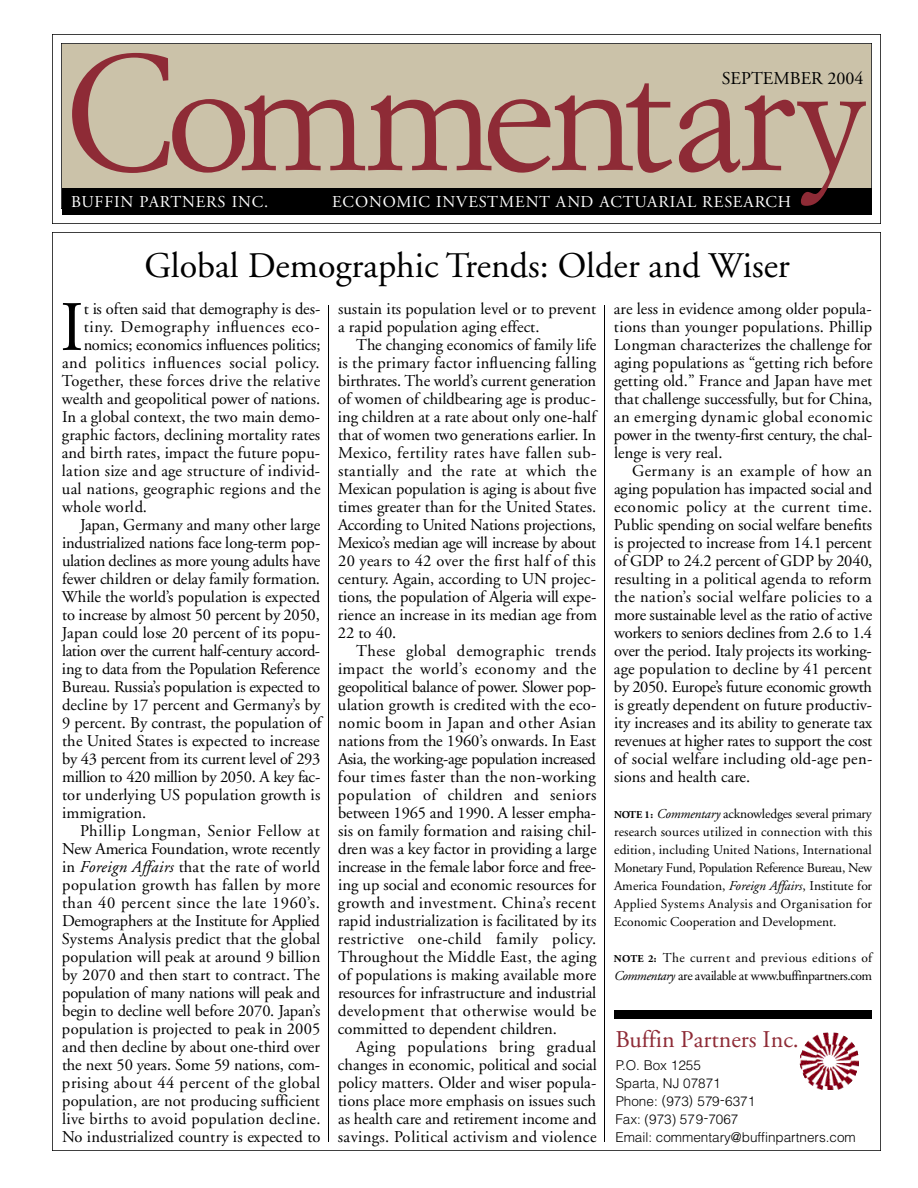
<style>
.page{position:relative;width:918px;height:1188px;background:#fff}
.page>*{position:absolute;margin:0;border:0;box-sizing:border-box;transform-origin:0 0}
.t1{font:162px "Italian Garamond BT";letter-spacing:-.04em;color:#8e2b36}
.t2{font:70.8px "Adobe Garamond";color:#000}
.t3{font:36px "Adobe Garamond";color:#000}
.t4{font:24px "Adobe Garamond";color:#8e2b36}
.t5{font:18px "Adobe Garamond";color:#000}
.t6{font:16.5px/18px "Adobe Garamond";color:#000;text-align:justify}
.t7{font:16.5px "Adobe Garamond";letter-spacing:-.025em;color:#000}
.t8{font:16.5px "Adobe Garamond";letter-spacing:.025em;color:#000}
.t9{font:16.5px "Adobe Garamond";letter-spacing:.045em;color:#000}
.t10{font:16.5px "Adobe Garamond";letter-spacing:.045em;color:#fff}
.t11{font:13.5px/18px "Adobe Garamond";color:#000;text-align:justify}
.t12{font:300 13.5px/18px "Helvetica";color:#000}
.s1{font-style:italic}
.s2{font-weight:700;font-size:10.5px}
</style>
<div class="page">
<img style="left:53px;top:35px;width:828px;height:189px">
<hr style="left:328px;top:305px;width:1px;height:837px;background:#000">
<hr style="left:604px;top:305px;width:1px;height:837px;background:#000">
<div style="left:62px;top:188px;width:810px;height:27px;background:#000"></div>
<img style="left:800px;top:1033px;width:59px;height:57px">
<div style="left:614px;top:1010px;width:258px;height:9px;background:#000"></div>
<h1 class="t1" style="left:66px;top:47px;width:800px">Commentary</h1>
<p class="t5" style="left:722px;top:71px;width:143px">SEPTEMBER 2004</p>
<p class="t10" style="left:71px;top:195px;width:199px">BUFFIN PA RTNERS INC.</p>
<p class="t10" style="left:332px;top:195px;width:461px">ECONOMIC INVESTMENT AND AC T UARIAL RESEARC H</p>
<h3 class="t3" style="left:144px;top:251px;width:647px">Global Demographic Trends: Older and Wiser</h3>
<h2 class="t2" style="left:60px;top:299px;width:25px">I</h2>
<p class="t6" style="left:84px;top:301px;width:238px">t is often said that demography is des-</p>
<p class="t9" style="left:84px;top:320px;width:237px">t i n y. Demography influences eco-</p>
<p class="t6" style="left:84px;top:337px;width:238px">nomics; economics influences politics;</p>
<p class="t9" style="left:62px;top:356px;width:259px">and politics influences social policy.</p>
<p class="t8" style="left:62px;top:374px;width:260px">To g e t h e r, these forces drive the re l a t i ve</p>
<p class="t6" style="left:62px;top:391px;width:260px">wealth and geopolitical power of nations.</p>
<p class="t6" style="left:62px;top:409px;width:260px">In a global context, the two main demo-</p>
<p class="t6" style="left:62px;top:427px;width:260px">graphic factors, declining mortality rates</p>
<p class="t6" style="left:62px;top:445px;width:260px">and birth rates, impact the future popu-</p>
<p class="t8" style="left:62px;top:464px;width:260px">lation size and age stru c t u re of individ-</p>
<p class="t8" style="left:62px;top:482px;width:260px">ual nations, geographic regions and the</p>
<p class="t6" style="left:62px;top:499px;width:86px">whole world.</p>
<p class="t6" style="left:80px;top:517px;width:242px">Japan, Germany and many other large</p>
<p class="t7" style="left:62px;top:536px;width:260px">i n d u s t r i a l i zed nations face long-term pop-</p>
<p class="t7" style="left:62px;top:554px;width:260px">ulation declines as more young adults have</p>
<p class="t6" style="left:62px;top:571px;width:259px">f ewer children or delay family formation.</p>
<p class="t6" style="left:62px;top:589px;width:260px">While the world’s population is expected</p>
<p class="t6" style="left:62px;top:607px;width:260px">to increase by almost 50 percent by 2050,</p>
<p class="t6" style="left:62px;top:625px;width:260px">Japan could lose 20 percent of its popu-</p>
<p class="t7" style="left:62px;top:644px;width:259px">lation over the current half-century accord-</p>
<p class="t7" style="left:62px;top:662px;width:260px">ing to data from the Population Re f e re n c e</p>
<p class="t6" style="left:62px;top:679px;width:260px">Bu reau. Ru s s i a’s population is expected to</p>
<p class="t6" style="left:62px;top:697px;width:260px">decline by 17 percent and Ge r m a n y’s by</p>
<p class="t6" style="left:62px;top:715px;width:261px">9 percent. By contrast, the population of</p>
<p class="t6" style="left:62px;top:733px;width:259px">the United States is expected to incre a s e</p>
<p class="t7" style="left:62px;top:752px;width:260px">by 43 percent from its current level of 293</p>
<p class="t7" style="left:62px;top:770px;width:260px">million to 420 million by 2050. A key fac-</p>
<p class="t6" style="left:62px;top:787px;width:260px">tor underlying US population growth is</p>
<p class="t6" style="left:62px;top:805px;width:86px">immigration.</p>
<p class="t8" style="left:80px;top:824px;width:241px">Phillip Longman, Senior Fe l l ow at</p>
<p class="t6" style="left:62px;top:841px;width:259px">New America Foundation, wrote re c e n t l y</p>
<p class="t8" style="left:62px;top:860px;width:259px">in <span class="s1">Fo reign Affairs</span> that the rate of world</p>
<p class="t8" style="left:62px;top:878px;width:260px">population growth has fallen by more</p>
<p class="t8" style="left:62px;top:896px;width:259px">than 40 percent since the late 1960’s .</p>
<p class="t7" style="left:62px;top:914px;width:259px">Demographers at the Institute for Ap p l i e d</p>
<p class="t6" style="left:62px;top:931px;width:260px">Systems Analysis predict that the global</p>
<p class="t6" style="left:62px;top:949px;width:260px">population will peak at around 9 billion</p>
<p class="t6" style="left:62px;top:967px;width:260px">by 2070 and then start to contract. T h e</p>
<p class="t7" style="left:62px;top:986px;width:260px">population of many nations will peak and</p>
<p class="t6" style="left:62px;top:1003px;width:260px">begin to decline well before 2070. Ja p a n’s</p>
<p class="t6" style="left:62px;top:1021px;width:260px">population is projected to peak in 2005</p>
<p class="t6" style="left:62px;top:1039px;width:259px">and then decline by about one-third ove r</p>
<p class="t7" style="left:62px;top:1058px;width:259px">the next 50 years. Some 59 nations, com-</p>
<p class="t8" style="left:62px;top:1076px;width:260px">prising about 44 percent of the global</p>
<p class="t6" style="left:62px;top:1093px;width:259px">population, are not producing sufficient</p>
<p class="t8" style="left:62px;top:1112px;width:260px">l i ve births to avoid population decline.</p>
<p class="t6" style="left:62px;top:1129px;width:260px">No industrialized country is expected to</p>
<p class="t6" style="left:338px;top:301px;width:260px">sustain its population level or to pre ve n t a rapid population aging effect.</p>
<p class="t6" style="left:338px;top:337px;width:261px;text-indent:18px">The changing economics of family life is the primary factor influencing falling b i rthrates. The world’s current generation of women of childbearing age is produc&shy;ing children at a rate about only one-half that of women two generations earlier. In Mexico, fertility rates have fallen sub&shy;stantially and the rate at which the Mexican population is aging is about five times greater than for the United St a t e s .<br>Ac c o rding to United Nations pro j e c t i o n s , Me x i c o’s median age will increase by about 20 years to 42 over the first half of this century. Again, according to UN projec&shy;tions, the population of Algeria will expe&shy;rience an increase in its median age from 22 to 40.</p>
<p class="t6" style="left:338px;top:643px;width:260px;text-indent:18px">These global demographic tre n d s impact the world’s economy and the geopolitical balance of powe r. Sl ower pop&shy;ulation growth is credited with the eco&shy;nomic boom in Japan and other Asian nations from the 1960’s onwards. In East Asia, the working-age population incre a s e d four times faster than the non-work i n g population of children and seniors b e t ween 1965 and 1990. A lesser empha&shy;sis on family formation and raising chil&shy;d ren was a key factor in providing a large i n c rease in the female labor force and fre e&shy;ing up social and economic resources for g rowth and investment. China’s re c e n t rapid industrialization is facilitated by its re s t r i c t i ve one-child family policy.<br>T h roughout the Middle East, the aging of populations is making available more re s o u rces for infrastru c t u re and industrial d e velopment that otherwise would be committed to dependent children.</p>
<p class="t6" style="left:338px;top:1039px;width:260px;text-indent:18px">Aging populations bring gradual changes in economic, political and social policy matters. Older and wiser popula&shy;tions place more emphasis on issues such as health care and re t i rement income and savings. Political activism and violence</p>
<p class="t6" style="left:614px;top:301px;width:260px">are less in evidence among older popula&shy;tions than younger populations. Ph i l l i p Longman characterizes the challenge for aging populations as “getting rich before getting old.” France and Japan have met that challenge successfully, but for China, an emerging dynamic global economic p ower in the twe n t y - first century, the chal&shy;lenge is very real.</p>
<p class="t6" style="left:614px;top:463px;width:260px;text-indent:18px">Germany is an example of how an aging population has impacted social and economic policy at the current time.<br>Public spending on social we l f a re benefit s is projected to increase from 14.1 perc e n t of GDP to 24.2 percent of GDP by 2040, resulting in a political agenda to re f o r m the nation’s social we l f a re policies to a m o re sustainable level as the ratio of active w o rkers to seniors declines from 2.6 to 1.4 over the period. Italy projects its work i n g - age population to decline by 41 perc e n t by 2050. Eu ro p e’s future economic grow t h is greatly dependent on future pro d u c t i v&shy;ity increases and its ability to generate tax re venues at higher rates to support the cost of social we l f a re including old-age pen&shy;sions and health care.</p>
<p class="t11" style="left:614px;top:806px;width:260px"><span class="s2">N OTE 1:</span> <span class="s1">C o m m e n t a ry</span> a c k n owledges several primary re s e a rch sources utilized in connection with this edition, including United Nations, In t e r n a t i o n a l Mo n e t a ry Fund, Population Re f e rence Bu reau, New America Foundation, <span class="s1">Fo reign Affairs</span>, Institute for Applied Systems Analysis and Organisation for Economic Cooperation and Development.</p>
<p class="t11" style="left:614px;top:950px;width:260px"><span class="s2">N OTE 2:</span> The current and previous editions of<br><span class="s1">C o m m e n t a ry</span> a re available at www. b u f f i n p a rt n e r s . c o m</p>
<h3 class="t4" style="left:615px;top:1029px;width:185px">Buffin Partners Inc.</h3>
<p class="t12" style="left:615px;top:1057px;width:242px">P.O. Box 1255<br>Sparta, NJ 07871<br>Phone: (973) 579-6371<br>Fax: (973) 579-7067<br>Email: commentary@buffinpartners.com</p>
</div>
